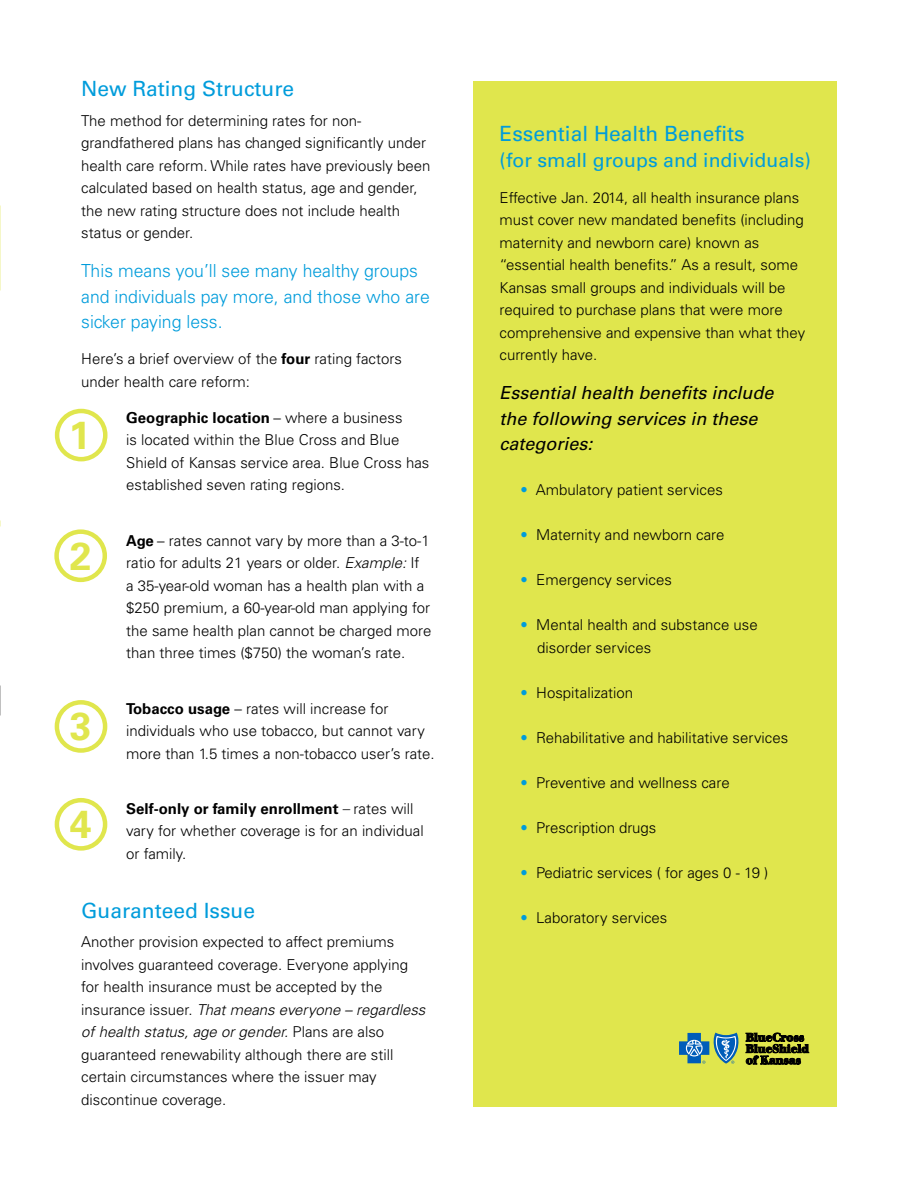
<style>
.page{position:relative;width:918px;height:1188px;background:#fff}
.page>*{position:absolute;margin:0;border:0;box-sizing:border-box;transform-origin:0 0}
.t1{font:700 39px "Univers LT Std";color:#d9e021}
.t2{font:21px "Univers LT Std";color:#009cdb}
.t3{font:19.5px "Univers LT Std";color:#009cdb}
.t4{font:300 18px/25.5px "Univers LT Std";color:#009cdb}
.t5{font:italic 18px/25.5px "Univers LT Std";color:#000}
.t6{font:300 15px/22.5px "Univers LT Std";color:#000}
.s1{font-weight:700}
.s2{font-style:italic}
.s3{font-stretch:condensed}
.s4{color:#009cdb}
</style>
<div class="page">
<div style="left:473px;top:81px;width:364px;height:1026px;background:#e0e64d"></div>
<div style="left:55px;top:409px;width:53px;height:52px;border:4px solid #d9e021;border-radius:50%"></div>
<div style="left:54px;top:529px;width:53px;height:53px;border:4px solid #d9e021;border-radius:50%"></div>
<div style="left:55px;top:700px;width:52px;height:53px;border:4px solid #d9e021;border-radius:50%"></div>
<div style="left:55px;top:798px;width:52px;height:53px;border:4px solid #d9e021;border-radius:50%"></div>
<svg style="left:746px;top:1033px;width:63px;height:32px"></svg>
<svg style="left:679px;top:1033px;width:60px;height:31px"></svg>
<h2 class="t2" style="left:81px;top:77px;width:215px">New Rating Structure</h2>
<p class="t6" style="left:81px;top:109px;width:351px">The method for determining rates for non&shy;grandfathered plans has changed significantly under health care reform. While rates have previously been calculated based on health status, age and gender, the new rating structure does not include health status or gender.</p>
<p class="t4" style="left:81px;top:258px;width:350px">This means you’ll see many healthy groups and individuals pay more, and those who are sicker paying less.</p>
<p class="t6" style="left:81px;top:348px;width:322px">Here’s a brief overview of the <span class="s1">four</span> rating factors under health care reform:</p>
<p class="t6" style="left:126px;top:406px;width:305px"><span class="s1">Geographic location</span> – where a business<br>is located within the Blue Cross and Blue Shield of Kansas service area. Blue Cross has established seven rating regions.</p>
<h1 class="t1" style="left:68px;top:412px;width:23px">1</h1>
<h1 class="t1" style="left:69px;top:533px;width:23px">2</h1>
<h1 class="t1" style="left:70px;top:704px;width:23px">3</h1>
<h1 class="t1" style="left:70px;top:802px;width:23px">4</h1>
<p class="t6" style="left:126px;top:529px;width:307px"><span class="s1">Age</span> – rates cannot vary by more than a 3-to-1 ratio for adults 21 years or older. <span class="s2">Example:</span> If<br>a 35-year-old woman has a health plan with a $250 premium, a 60-year-old man applying for the same health plan cannot be charged more than three times ($750) the woman’s rate.</p>
<p class="t6" style="left:126px;top:697px;width:310px"><span class="s1">Tobacco usage</span> – rates will increase for individuals who use tobacco, but cannot vary more than 1.5 times a non-tobacco user’s rate.</p>
<p class="t6" style="left:126px;top:797px;width:299px"><span class="s1">Self-only or family enrollment</span> <span class="s3">–</span> rates will vary for whether coverage is for an individual or family.</p>
<h2 class="t2" style="left:81px;top:898px;width:175px">Guaranteed Issue</h2>
<p class="t6" style="left:81px;top:931px;width:346px">Another provision expected to affect premiums involves guaranteed coverage. Everyone applying for health insurance must be accepted by the insurance issuer. <span class="s2">That means everyone – regardless of health status, age or gender.</span> Plans are also guaranteed renewability although there are still certain circumstances where the issuer may discontinue coverage.</p>
<h2 class="t2" style="left:500px;top:122px;width:247px">Essential Health Benefits</h2>
<h3 class="t3" style="left:500px;top:148px;width:313px">(for small groups and individuals)</h3>
<p class="t6" style="left:500px;top:186px;width:307px">Effective Jan. 2014, all health insurance plans must cover new mandated benefits (including maternity and newborn care) known as “essential health benefits.” As a result, some Kansas small groups and individuals will be required to purchase plans that were more comprehensive and expensive than what they currently have.</p>
<p class="t5" style="left:500px;top:381px;width:276px">Essential health benefits include the following services in these categories:</p>
<p class="t6" style="left:521px;top:479px;width:204px"><span class="s4">•</span> Ambulatory patient services</p>
<p class="t6" style="left:521px;top:524px;width:205px"><span class="s4">•</span> Maternity and newborn care</p>
<p class="t6" style="left:521px;top:569px;width:153px"><span class="s4">•</span> Emergency services</p>
<p class="t6" style="left:537px;top:614px;width:222px;text-indent:-17px"><span class="s4">•</span> Mental health and substance use disorder services</p>
<p class="t6" style="left:521px;top:681px;width:114px"><span class="s4">•</span> Hospitalization</p>
<p class="t6" style="left:521px;top:726px;width:269px"><span class="s4">•</span> Rehabilitative and habilitative services</p>
<p class="t6" style="left:521px;top:771px;width:211px"><span class="s4">•</span> Preventive and wellness care</p>
<p class="t6" style="left:521px;top:816px;width:137px"><span class="s4">•</span> Prescription drugs</p>
<p class="t6" style="left:521px;top:861px;width:249px"><span class="s4">•</span> Pediatric services ( for ages 0 - 19 )</p>
<p class="t6" style="left:521px;top:906px;width:148px"><span class="s4">•</span> Laboratory services</p>
</div>
